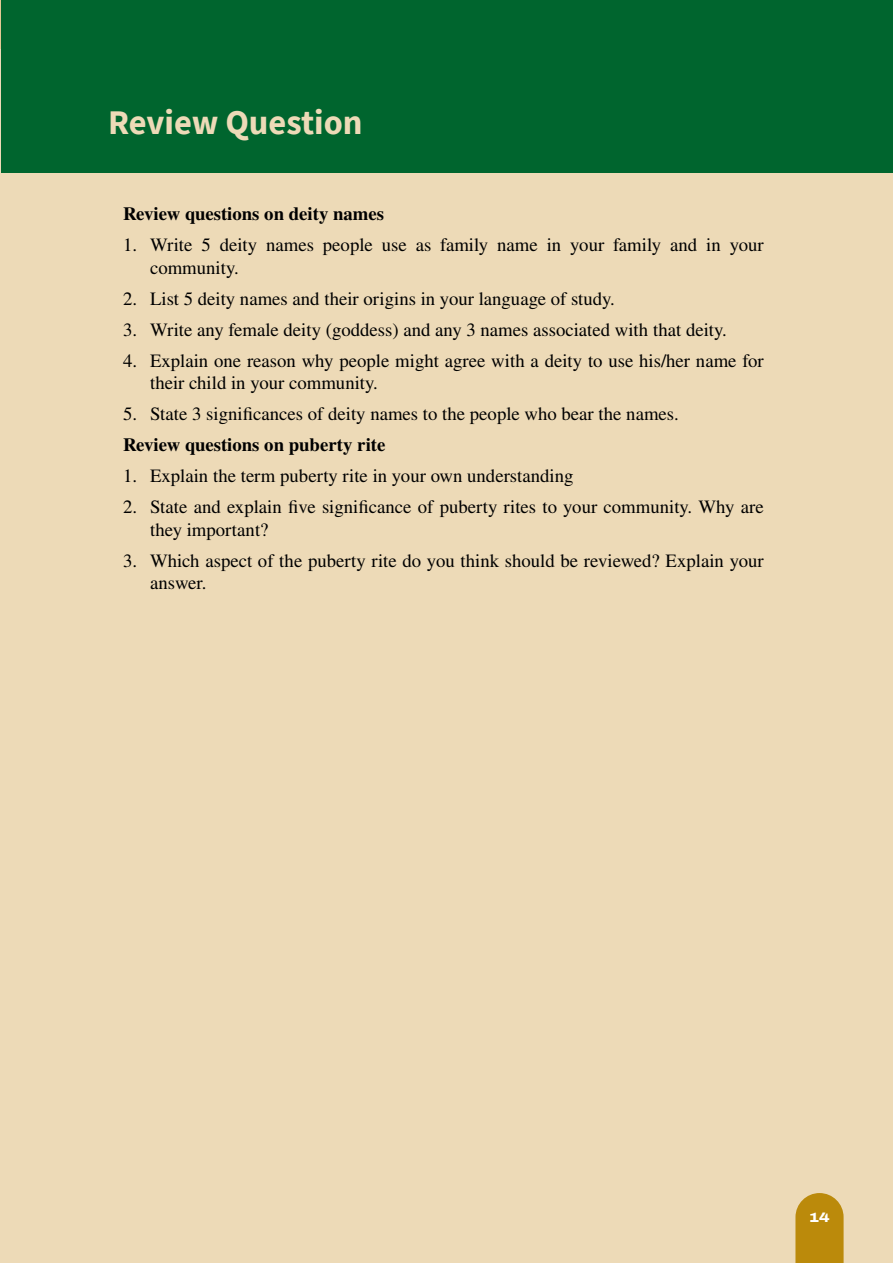
<style>
.page{position:relative;width:893px;height:1263px;background:#eddab7}
.page>*{position:absolute;margin:0;border:0;box-sizing:border-box;transform-origin:0 0}
.t1{font:700 34.5px "Source Sans Pro";color:#eddab7}
.t2{font:18.75px/22.5px "STIX General";color:#000}
.t3{font:700 18.75px "STIX General";color:#000}
.t4{font:800 13.5px "Archivo Expanded";color:#fff}
</style>
<div class="page">
<svg style="left:795px;top:1193px;width:49px;height:70px"></svg>
<div style="left:2px;top:0;width:891px;height:172px;background:#00652e"></div>
<h1 class="t1" style="left:108px;top:99px;width:256px">Review Question</h1>
<p class="t3" style="left:123px;top:200px;width:263px">Review questions on deity names</p>
<p class="t2" style="left:150px;top:234px;width:615px;text-indent:-27px">1. Write 5 deity names people use as family name in your family and in your community.</p>
<p class="t2" style="left:123px;top:288px;width:493px">2. List 5 deity names and their origins in your language of study.</p>
<p class="t2" style="left:123px;top:319px;width:605px">3. Write any female deity (goddess) and any 3 names associated with that deity.</p>
<p class="t2" style="left:150px;top:350px;width:615px;text-indent:-27px">4. Explain one reason why people might agree with a deity to use his/her name for their child in your community.</p>
<p class="t2" style="left:123px;top:404px;width:557px">5. State 3 significances of deity names to the people who bear the names.</p>
<p class="t3" style="left:123px;top:431px;width:264px">Review questions on puberty rite</p>
<p class="t2" style="left:123px;top:466px;width:452px">1. Explain the term puberty rite in your own understanding</p>
<p class="t2" style="left:150px;top:497px;width:615px;text-indent:-27px">2. State and explain five significance of puberty rites to your community. Why are they important?</p>
<p class="t2" style="left:150px;top:550px;width:615px;text-indent:-27px">3. Which aspect of the puberty rite do you think should be reviewed? Explain your answer.</p>
<p class="t4" style="left:809px;top:1207px;width:22px">14</p>
</div>
